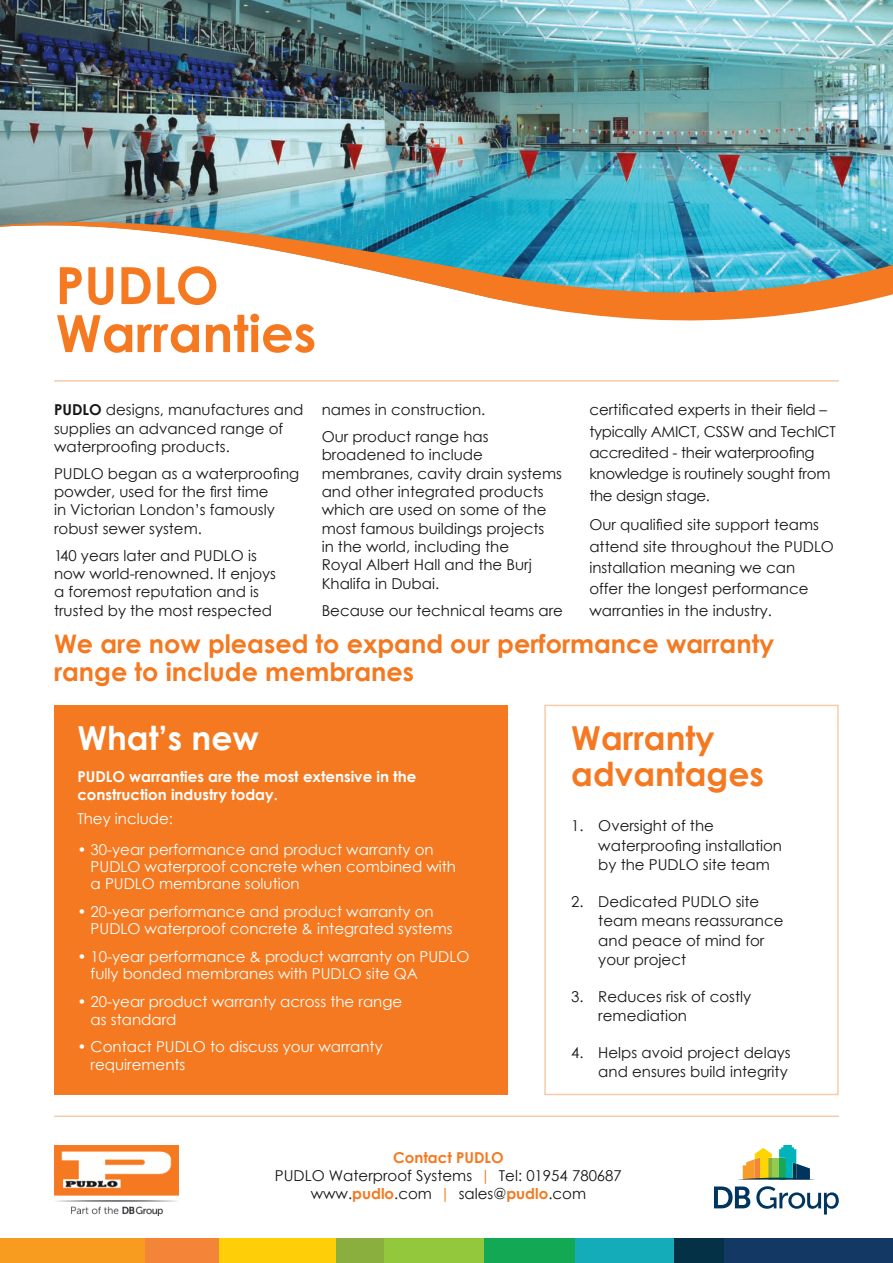
<style>
.page{position:relative;width:893px;height:1263px;background:#fff}
.page>*{position:absolute;margin:0;border:0;box-sizing:border-box;transform-origin:0 0}
.t1{font:700 51.3px/48px "Century Gothic";color:#f47921}
.t2{font:700 33px/36px "Century Gothic";color:#f47921}
.t3{font:700 33px "Century Gothic";color:#fff}
.t4{font:700 25.5px/28.5px "Century Gothic";color:#f47921}
.t5{font:15px/18.3px "Century Gothic";color:#181618}
.t6{font:15px/17.2px "Century Gothic";color:#fff}
.t7{font:15px/21.3px "Century Gothic";letter-spacing:-.02em;color:#181618}
.t8{font:700 15px/18px "Century Gothic";color:#fff}
.s1{font-weight:700}
.s2{font-weight:700;color:#f47921}
.s3{color:#f47921}
</style>
<div class="page">
<div style="left:54px;top:705px;width:453px;height:389px;background:#f47921"></div>
<img style="left:0;top:0;width:893px;height:210px">
<svg style="left:0;top:210px;width:893px;height:111px"></svg>
<div style="left:0;top:1238px;width:145px;height:25px;background:#f89c20"></div>
<div style="left:145px;top:1238px;width:74px;height:25px;background:#f48437"></div>
<div style="left:219px;top:1238px;width:117px;height:25px;background:#fece08"></div>
<div style="left:336px;top:1238px;width:49px;height:25px;background:#8aaf3f"></div>
<div style="left:384px;top:1238px;width:101px;height:25px;background:#94c83c"></div>
<div style="left:485px;top:1238px;width:91px;height:25px;background:#13a854"></div>
<div style="left:576px;top:1238px;width:98px;height:25px;background:#15acba"></div>
<div style="left:674px;top:1238px;width:50px;height:25px;background:#053146"></div>
<div style="left:724px;top:1238px;width:169px;height:25px;background:#133863"></div>
<svg style="left:742px;top:1145px;width:68px;height:34px"></svg>
<svg style="left:714px;top:1186px;width:36px;height:22px"></svg>
<svg style="left:756px;top:1186px;width:83px;height:28px"></svg>
<img style="left:54px;top:1145px;width:125px;height:70px">
<hr style="left:54px;top:1115px;width:785px;height:2px;background:#f47921">
<hr style="left:54px;top:380px;width:785px;height:2px;background:#f47921">
<h1 class="t1" style="left:56px;top:259px;width:262px">PUDLO<br>Warranties</h1>
<p class="t5" style="left:54px;top:400px;width:251px"><span class="s1">PUDLO</span> designs, manufactures and supplies an advanced range of waterproofing products.</p>
<p class="t5" style="left:54px;top:464px;width:247px">PUDLO began as a waterproofing powder, used for the first time<br>in Victorian London’s famously robust sewer system.</p>
<p class="t5" style="left:54px;top:546px;width:224px">140 years later and PUDLO is now world-renowned. It enjoys a foremost reputation and is trusted by the most respected</p>
<p class="t5" style="left:322px;top:396px;width:168px;line-height:26.8px">names in construction.<br>Our product range has</p>
<p class="t5" style="left:322px;top:446px;width:242px">broadened to include membranes, cavity drain systems and other integrated products which are used on some of the most famous buildings projects<br>in the world, including the<br>Royal Albert Hall and the Burj<br>Khalifa in Dubai.</p>
<p class="t5" style="left:322px;top:601px;width:243px">Because our technical teams are</p>
<p class="t7" style="left:589px;top:399px;width:248px">certificated experts in their field – typically AMICT, CSSW and TechICT accredited - their waterproofing knowledge is routinely sought from the design stage.</p>
<p class="t5" style="left:589px;top:514px;width:246px;line-height:21.3px">Our qualified site support teams attend site throughout the PUDLO installation meaning we can<br>offer the longest performance warranties in the industry.</p>
<h3 class="t4" style="left:54px;top:628px;width:722px">We are now pleased to expand our performance warranty range to include membranes</h3>
<h2 class="t3" style="left:77px;top:713px;width:183px">What’s new</h2>
<p class="t8" style="left:77px;top:767px;width:340px">PUDLO warranties are the most extensive in the construction industry today.</p>
<p class="t6" style="left:77px;top:810px;width:97px">They include:</p>
<p class="t6" style="left:91px;top:840px;width:367px;text-indent:-13px">• 30-year performance and product warranty on<br>PUDLO waterproof concrete when combined with a PUDLO membrane solution</p>
<p class="t6" style="left:91px;top:903px;width:363px;text-indent:-13px">• 20-year performance and product warranty on<br>PUDLO waterproof concrete &amp; integrated systems</p>
<p class="t6" style="left:91px;top:948px;width:380px;text-indent:-13px">• 10-year performance &amp; product warranty on PUDLO fully bonded membranes with PUDLO site QA</p>
<p class="t6" style="left:91px;top:993px;width:313px;text-indent:-13px">• 20-year product warranty across the range as standard</p>
<p class="t6" style="left:91px;top:1038px;width:294px;text-indent:-13px">• Contact PUDLO to discuss your warranty requirements</p>
<h2 class="t2" style="left:571px;top:719px;width:194px">Warranty advantages</h2>
<p class="t5" style="left:598px;top:816px;width:185px;line-height:19.5px;text-indent:-27px">1. Oversight of the waterproofing installation by the PUDLO site team</p>
<p class="t5" style="left:598px;top:891px;width:187px;line-height:19.5px;text-indent:-27px">2. Dedicated PUDLO site team means reassurance and peace of mind for your project</p>
<p class="t5" style="left:598px;top:986px;width:154px;line-height:19.5px;text-indent:-27px">3. Reduces risk of costly remediation</p>
<p class="t5" style="left:571px;top:1042px;width:221px;line-height:19.5px;text-align:right">4. Helps avoid project delays and ensures build integrity</p>
<p class="t5" style="left:275px;top:1148px;width:348px;text-align:center"><span class="s2">Contact PUDLO<br></span>PUDLO Waterproof Systems <span class="s3">|</span> Tel: 01954 780687 www.<span class="s2">pudlo</span>.com <span class="s3">|</span> sales@<span class="s2">pudlo</span>.com</p>
</div>
